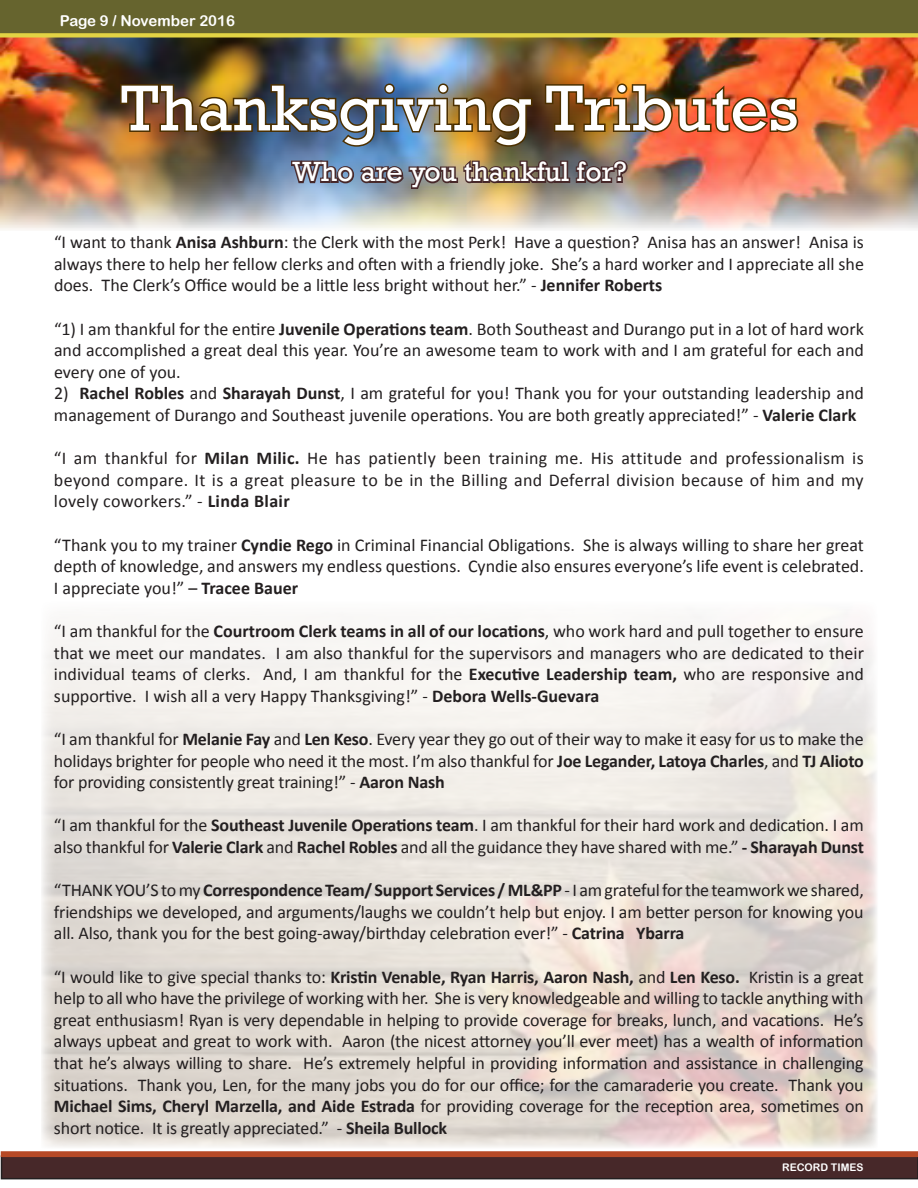
<style>
.page{position:relative;width:918px;height:1188px;background:#fff}
.page>*{position:absolute;margin:0;border:0;box-sizing:border-box;transform-origin:0 0}
.t1{font:66px "Rockwell";color:#fff}
.t2{font:28.5px "Rockwell";color:#fff}
.t3{font:18px/21.6px "Calibri";letter-spacing:-.01em;color:#231f20;text-align:justify}
.t4{font:15px "Arial Rounded MT Bold";color:#fff}
.t5{font:10.5px "Arial Rounded MT Bold";color:#fff}
.s1{font-weight:700}
</style>
<div class="page">
<img style="left:0;top:38px;width:1px;height:156px">
<div style="left:0;top:1px;width:918px;height:35px;background:#66642e"></div>
<div style="left:0;top:0;width:918px;height:37px;border:2px solid #66642e"></div>
<img style="left:1px;top:38px;width:917px;height:192px">
<div style="left:0;top:33px;width:918px;height:5px;border:2px solid #e2d344"></div>
<img style="left:119px;top:81px;width:415px;height:67px">
<img style="left:543px;top:81px;width:257px;height:54px">
<img style="left:289px;top:155px;width:341px;height:36px">
<div style="left:2px;top:1156px;width:916px;height:23px;background:#472829"></div>
<div style="left:1px;top:1155px;width:917px;height:24px;border:2px solid #231f20"></div>
<div style="left:1px;top:1151px;width:917px;height:6px;border:2px solid #b64926"></div>
<p class="t4" style="left:60px;top:11px;width:177px">Page 9 / November 2016</p>
<p class="t1" style="left:121px;top:70px;width:679px">Thanksgiving Tributes</p>
<p class="t2" style="left:292px;top:155px;width:336px">Who are you thankful for?</p>
<p class="t3" style="left:54px;top:231px;width:811px">“I want to thank <span class="s1">Anisa Ashburn</span>: the Clerk with the most Perk! Have a question? Anisa has an answer! Anisa is always there to help her fellow clerks and often with a friendly joke. She’s a hard worker and I appreciate all she does. The Clerk’s Office would be a little less bright without her.” - <span class="s1">Jennifer Roberts</span></p>
<p class="t3" style="left:54px;top:318px;width:811px">“1) I am thankful for the entire <span class="s1">Juvenile Operations team</span>. Both Southeast and Durango put in a lot of hard work and accomplished a great deal this year. You’re an awesome team to work with and I am grateful for each and every one of you.</p>
<p class="t3" style="left:54px;top:383px;width:811px">2) <span class="s1">Rachel Robles</span> and <span class="s1">Sharayah Dunst</span>, I am grateful for you! Thank you for your outstanding leadership and management of Durango and Southeast juvenile operations. You are both greatly appreciated!” - <span class="s1">Valerie Clark</span></p>
<p class="t3" style="left:54px;top:447px;width:811px">“I am thankful for <span class="s1">Milan Milic.</span> He has patiently been training me. His attitude and professionalism is beyond compare. It is a great pleasure to be in the Billing and Deferral division because of him and my lovely coworkers.” - <span class="s1">Linda Blair</span></p>
<p class="t3" style="left:54px;top:534px;width:811px">“Thank you to my trainer <span class="s1">Cyndie Rego</span> in Criminal Financial Obligations. She is always willing to share her great depth of knowledge, and answers my endless questions. Cyndie also ensures everyone’s life event is celebrated.<br>I appreciate you!” – <span class="s1">Tracee Bauer</span></p>
<p class="t3" style="left:54px;top:620px;width:812px">“I am thankful for the <span class="s1">Courtroom Clerk teams in all of our locations</span>, who work hard and pull together to ensure that we meet our mandates. I am also thankful for the supervisors and managers who are dedicated to their individual teams of clerks. And, I am thankful for the <span class="s1">Executive Leadership team,</span> who are responsive and supportive. I wish all a very Happy Thanksgiving!” - <span class="s1">Debora Wells-Guevara</span></p>
<p class="t3" style="left:54px;top:728px;width:812px">“I am thankful for <span class="s1">Melanie Fay</span> and <span class="s1">Len Keso</span>. Every year they go out of their way to make it easy for us to make the holidays brighter for people who need it the most. I’m also thankful for <span class="s1">Joe Legander, Latoya Charles</span>, and <span class="s1">TJ Alioto </span>for providing consistently great training!” - <span class="s1">Aaron Nash</span></p>
<p class="t3" style="left:54px;top:815px;width:812px">“I am thankful for the <span class="s1">Southeast Juvenile Operations team</span>. I am thankful for their hard work and dedication. I am also thankful for <span class="s1">Valerie Clark</span> and <span class="s1">Rachel Robles</span> and all the guidance they have shared with me.” <span class="s1">- Sharayah Dunst</span></p>
<p class="t3" style="left:54px;top:879px;width:811px">“THANK YOU’S to my <span class="s1">Correspondence Team/ Support Services / ML&amp;PP</span> - I am grateful for the teamwork we shared, friendships we developed, and arguments/laughs we couldn’t help but enjoy. I am better person for knowing you all. Also, thank you for the best going-away/birthday celebration ever!” - <span class="s1">Catrina Ybarra</span></p>
<p class="t3" style="left:54px;top:966px;width:811px">“I would like to give special thanks to: <span class="s1">Kristin Venable, Ryan Harris, Aaron Nash,</span> and <span class="s1">Len Keso.</span> Kristin is a great help to all who have the privilege of working with her. She is very knowledgeable and willing to tackle anything with great enthusiasm! Ryan is very dependable in helping to provide coverage for breaks, lunch, and vacations. He’s always upbeat and great to work with. Aaron (the nicest attorney you’ll ever meet) has a wealth of information that he’s always willing to share. He’s extremely helpful in providing information and assistance in challenging situations. Thank you, Len, for the many jobs you do for our office; for the camaraderie you create. Thank you <span class="s1">Michael Sims, Cheryl Marzella, and Aide Estrada</span> for providing coverage for the reception area, sometimes on short notice. It is greatly appreciated.” - <span class="s1">Sheila Bullock</span></p>
<p class="t5" style="left:782px;top:1161px;width:83px">RECORD TIMES</p>
</div>
